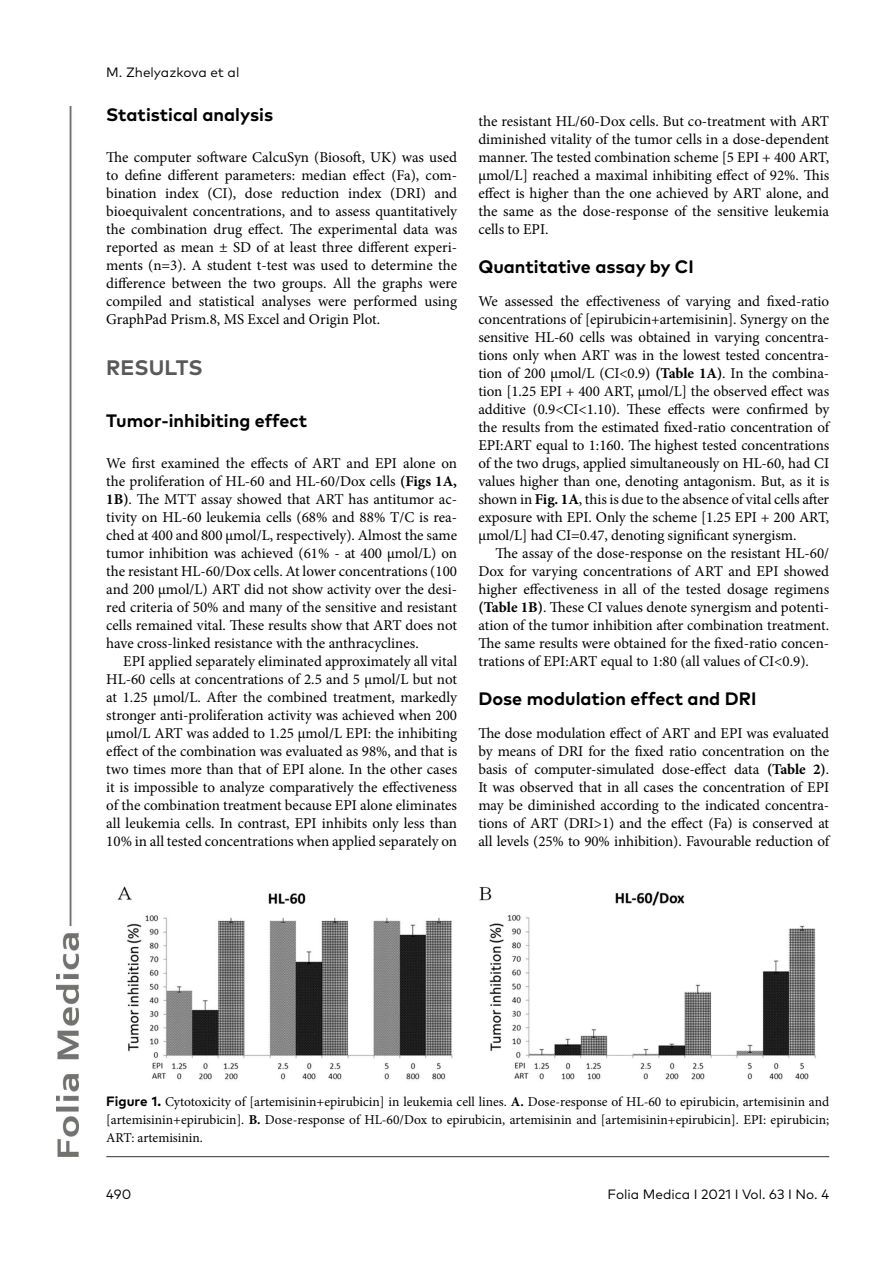
<style>
.page{position:relative;width:893px;height:1263px;background:#fff}
.page>*{position:absolute;margin:0;border:0;box-sizing:border-box;transform-origin:0 0}
.t1{font:700 21px "FF Mark Pro";color:#58595b}
.t2{font:700 18px "FF Mark Pro";color:#000}
.t3{font:15px/18px "Minion Pro";letter-spacing:-.005em;color:#000;text-align:justify}
.t4{font:13.5px/18px "Minion Pro";color:#000;text-align:justify}
.t5{font:13.5px "FF Mark Pro";color:#000}
.s1{font-weight:700}
.s2{font-family:"FF Mark Pro";font-weight:700}
</style>
<div class="page">
<img style="left:57px;top:106px;width:22px;height:1051px">
<hr style="left:106px;top:1156px;width:723px;height:1px;background:#333">
<img style="left:117px;top:886px;width:699px;height:194px">
<p class="t5" style="left:106px;top:62px;width:135px">M. Zhelyazkova et al</p>
<p class="t2" style="left:106px;top:101px;width:168px">Statistical analysis</p>
<p class="t3" style="left:106px;top:148px;width:352px">The computer software CalcuSyn (Biosoft, UK) was used to define different parameters: median effect (Fa), com&shy;bination index (CI), dose reduction index (DRI) and bioequivalent concentrations, and to assess quantitatively the combination drug effect. The experimental data was reported as mean ± SD of at least three different experi&shy;ments (n=3). A student t-test was used to determine the difference between the two groups. All the graphs were compiled and statistical analyses were performed using GraphPad Prism.8, MS Excel and Origin Plot.</p>
<h1 class="t1" style="left:106px;top:351px;width:98px">RESULTS</h1>
<p class="t2" style="left:106px;top:407px;width:202px">Tumor-inhibiting effect</p>
<p class="t3" style="left:106px;top:454px;width:352px">We first examined the effects of ART and EPI alone on the proliferation of HL-60 and HL-60/Dox cells <span class="s1">(Figs 1A, 1B)</span>. The MTT assay showed that ART has antitumor ac&shy;tivity on HL-60 leukemia cells (68% and 88% T/C is rea&shy;ched at 400 and 800 μmol/L, respectively). Almost the same tumor inhibition was achieved (61% - at 400 μmol/L) on the resistant HL-60/Dox cells. At lower concentrations (100 and 200 μmol/L) ART did not show activity over the desi&shy;red criteria of 50% and many of the sensitive and resistant cells remained vital. These results show that ART does not have cross-linked resistance with the anthracyclines.</p>
<p class="t3" style="left:106px;top:652px;width:352px;text-indent:17px">EPI applied separately eliminated approximately all vital HL-60 cells at concentrations of 2.5 and 5 μmol/L but not at 1.25 μmol/L. After the combined treatment, markedly stronger anti-proliferation activity was achieved when 200 μmol/L ART was added to 1.25 μmol/L EPI: the inhibiting effect of the combination was evaluated as 98%, and that is two times more than that of EPI alone. In the other cases it is impossible to analyze comparatively the effectiveness of the combination treatment because EPI alone eliminates all leukemia cells. In contrast, EPI inhibits only less than 10% in all tested concentrations when applied separately on</p>
<p class="t3" style="left:478px;top:112px;width:352px">the resistant HL/60-Dox cells. But co-treatment with ART diminished vitality of the tumor cells in a dose-dependent manner. The tested combination scheme [5 EPI + 400 ART, μmol/L] reached a maximal inhibiting effect of 92%. This effect is higher than the one achieved by ART alone, and the same as the dose-response of the sensitive leukemia cells to EPI.</p>
<p class="t2" style="left:478px;top:253px;width:217px">Quantitative assay by CI</p>
<p class="t3" style="left:478px;top:292px;width:352px">We assessed the effectiveness of varying and fixed-ratio concentrations of [epirubicin+artemisinin]. Synergy on the sensitive HL-60 cells was obtained in varying concentra&shy;tions only when ART was in the lowest tested concentra&shy;tion of 200 μmol/L (CI&lt;0.9) <span class="s1">(Table 1A)</span>. In the combina&shy;tion [1.25 EPI + 400 ART, μmol/L] the observed effect was additive (0.9&lt;CI&lt;1.10). These effects were confirmed by the results from the estimated fixed-ratio concentration of EPI:ART equal to 1:160. The highest tested concentrations of the two drugs, applied simultaneously on HL-60, had CI values higher than one, denoting antagonism. But, as it is shown in <span class="s1">Fig. 1A</span>, this is due to the absence of vital cells after exposure with EPI. Only the scheme [1.25 EPI + 200 ART, μmol/L] had CI=0.47, denoting significant synergism.</p>
<p class="t3" style="left:478px;top:544px;width:352px;text-indent:17px">The assay of the dose-response on the resistant HL-60/ Dox for varying concentrations of ART and EPI showed higher effectiveness in all of the tested dosage regimens <span class="s1">(Table 1B)</span>. These CI values denote synergism and potenti&shy;ation of the tumor inhibition after combination treatment.<br>The same results were obtained for the fixed-ratio concen&shy;trations of EPI:ART equal to 1:80 (all values of CI&lt;0.9).</p>
<p class="t2" style="left:478px;top:685px;width:279px">Dose modulation effect and DRI</p>
<p class="t3" style="left:478px;top:724px;width:352px">The dose modulation effect of ART and EPI was evaluated by means of DRI for the fixed ratio concentration on the basis of computer-simulated dose-effect data <span class="s1">(Table 2)</span>.<br>It was observed that in all cases the concentration of EPI may be diminished according to the indicated concentra&shy;tions of ART (DRI&gt;1) and the effect (Fa) is conserved at all levels (25% to 90% inhibition). Favourable reduction of</p>
<p class="t4" style="left:106px;top:1093px;width:724px"><span class="s2">Figure 1.</span> Cytotoxicity of [artemisinin+epirubicin] in leukemia cell lines. <span class="s1">A.</span> Dose-response of HL-60 to epirubicin, artemisinin and [artemisinin+epirubicin]. <span class="s1">B.</span> Dose-response of HL-60/Dox to epirubicin, artemisinin and [artemisinin+epirubicin]. EPI: epirubicin; ART: artemisinin.</p>
<p class="t5" style="left:106px;top:1184px;width:27px">490</p>
<p class="t5" style="left:607px;top:1184px;width:223px">Folia Medica I 2021 I Vol. 63 I No. 4</p>
</div>
